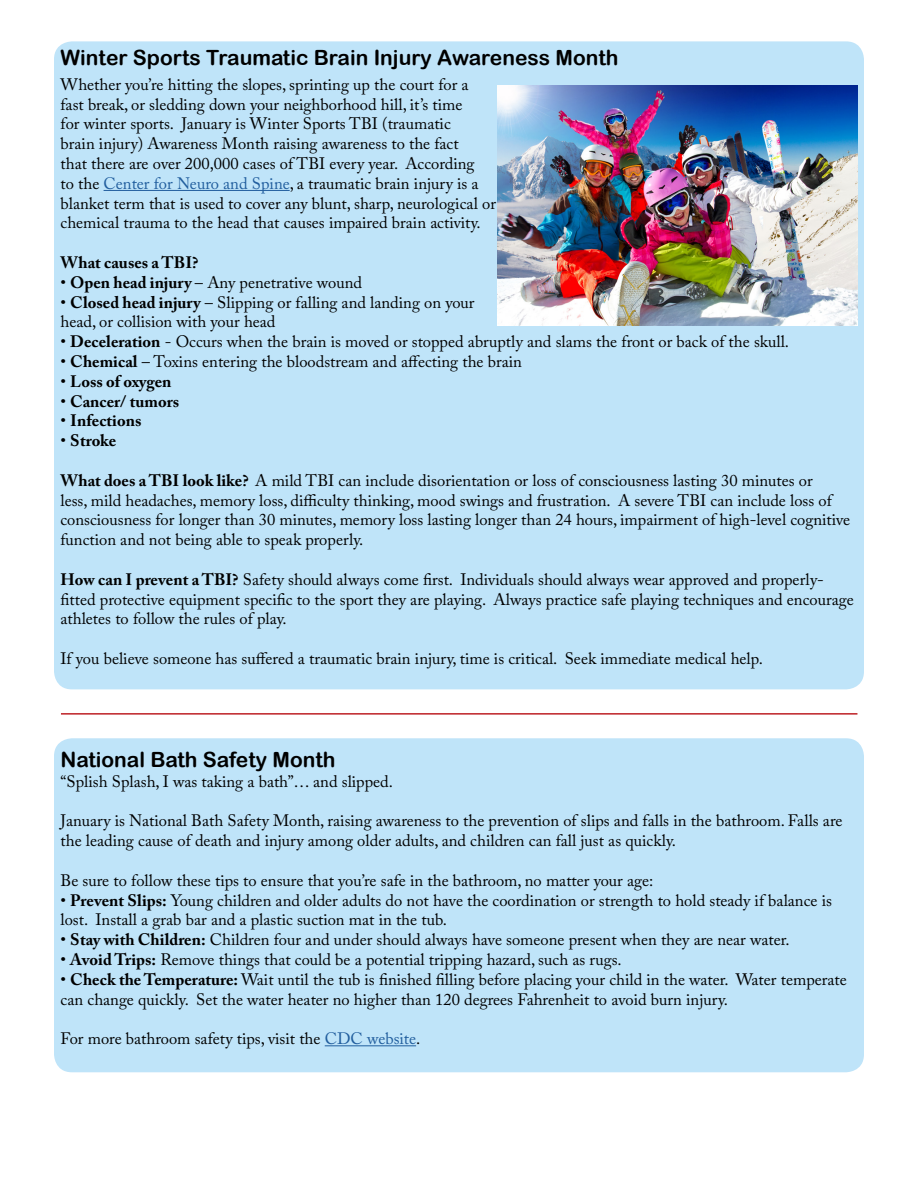
<style>
.page{position:relative;width:918px;height:1188px;background:#fff}
.page>*{position:absolute;margin:0;border:0;box-sizing:border-box;transform-origin:0 0}
.t1{font:21px "Arial Rounded MT Bold";color:#000}
.t2{font:16.5px/19.8px "Adobe Caslon Pro";color:#000}
.t3{font:700 16.5px "Adobe Caslon Pro";color:#000}
.s1{color:#215e9e}
.s2{font-weight:700}
.s3{font-weight:400}
</style>
<div class="page">
<div style="left:54px;top:41px;width:810px;height:648px;background:#bfe4f9;border-radius:18px"></div>
<hr style="left:104px;top:190px;width:186px;height:1px;background:#215e9e">
<div style="left:54px;top:738px;width:810px;height:334px;background:#bfe4f9;border-radius:18px"></div>
<hr style="left:325px;top:1045px;width:91px;height:1px;background:#215e9e">
<img style="left:497px;top:85px;width:360px;height:240px">
<hr style="left:61px;top:713px;width:796px;height:2px;background:#bd2025">
<p class="t1" style="left:61px;top:45px;width:560px">Winter Sports Traumatic Brain Injury Awareness Month</p>
<p class="t2" style="left:61px;top:74px;width:437px">Whether you’re hitting the slopes, sprinting up the court for a fast break, or sledding down your neighborhood hill, it’s time<br>for winter sports. January is Winter Sports TBI (traumatic<br>brain injury) Awareness Month raising awareness to the fact<br>that there are over 200,000 cases of TBI every year. According<br>to the <span class="s1">Center for Neuro and Spine</span>, a traumatic brain injury is a blanket term that is used to cover any blunt, sharp, neurological or chemical trauma to the head that causes impaired brain activity.</p>
<p class="t3" style="left:61px;top:253px;width:139px">What causes a TBI?</p>
<p class="t2" style="left:61px;top:272px;width:303px">• <span class="s2">Open head injury</span> – Any penetrative wound</p>
<p class="t2" style="left:61px;top:292px;width:416px">• <span class="s2">Closed head injury</span> – Slipping or falling and landing on your head, or collision with your head</p>
<p class="t2" style="left:61px;top:332px;width:730px">• <span class="s2">Deceleration</span> - Occurs when the brain is moved or stopped abruptly and slams the front or back of the skull.</p>
<p class="t2" style="left:61px;top:351px;width:463px">• <span class="s2">Chemical</span> – Toxins entering the bloodstream and affecting the brain</p>
<p class="t3" style="left:61px;top:371px;width:112px"><span class="s3">•</span> Loss of oxygen</p>
<p class="t3" style="left:61px;top:391px;width:120px"><span class="s3">•</span> Cancer/ tumors</p>
<p class="t3" style="left:61px;top:411px;width:82px"><span class="s3">•</span> Infections</p>
<p class="t3" style="left:61px;top:431px;width:57px"><span class="s3">•</span> Stroke</p>
<p class="t2" style="left:61px;top:470px;width:791px"><span class="s2">What does a TBI look like?</span> A mild TBI can include disorientation or loss of consciousness lasting 30 minutes or<br>less, mild headaches, memory loss, difficulty thinking, mood swings and frustration. A severe TBI can include loss of consciousness for longer than 30 minutes, memory loss lasting longer than 24 hours, impairment of high-level cognitive function and not being able to speak properly.</p>
<p class="t2" style="left:61px;top:569px;width:795px"><span class="s2">How can I prevent a TBI?</span> Safety should always come first. Individuals should always wear approved and properly&shy;fitted protective equipment specific to the sport they are playing. Always practice safe playing techniques and encourage athletes to follow the rules of play.</p>
<p class="t2" style="left:61px;top:648px;width:704px">If you believe someone has suffered a traumatic brain injury, time is critical. Seek immediate medical help.</p>
<p class="t1" style="left:61px;top:747px;width:276px">National Bath Safety Month</p>
<p class="t2" style="left:61px;top:771px;width:334px">“Splish Splash, I was taking a bath”… and slipped.</p>
<p class="t2" style="left:61px;top:811px;width:783px">January is National Bath Safety Month, raising awareness to the prevention of slips and falls in the bathroom. Falls are the leading cause of death and injury among older adults, and children can fall just as quickly.</p>
<p class="t2" style="left:61px;top:870px;width:594px">Be sure to follow these tips to ensure that you’re safe in the bathroom, no matter your age:</p>
<p class="t2" style="left:61px;top:890px;width:773px">• <span class="s2">Prevent Slips:</span> Young children and older adults do not have the coordination or strength to hold steady if balance is lost. Install a grab bar and a plastic suction mat in the tub.</p>
<p class="t2" style="left:61px;top:930px;width:731px">• <span class="s2">Stay with Children:</span> Children four and under should always have someone present when they are near water.</p>
<p class="t2" style="left:61px;top:949px;width:563px">• <span class="s2">Avoid Trips:</span> Remove things that could be a potential tripping hazard, such as rugs.</p>
<p class="t2" style="left:61px;top:969px;width:788px">• <span class="s2">Check the Temperature:</span> Wait until the tub is finished filling before placing your child in the water. Water temperate can change quickly. Set the water heater no higher than 120 degrees Fahrenheit to avoid burn injury.</p>
<p class="t2" style="left:61px;top:1029px;width:361px">For more bathroom safety tips, visit the <span class="s1">CDC website</span>.</p>
</div>
